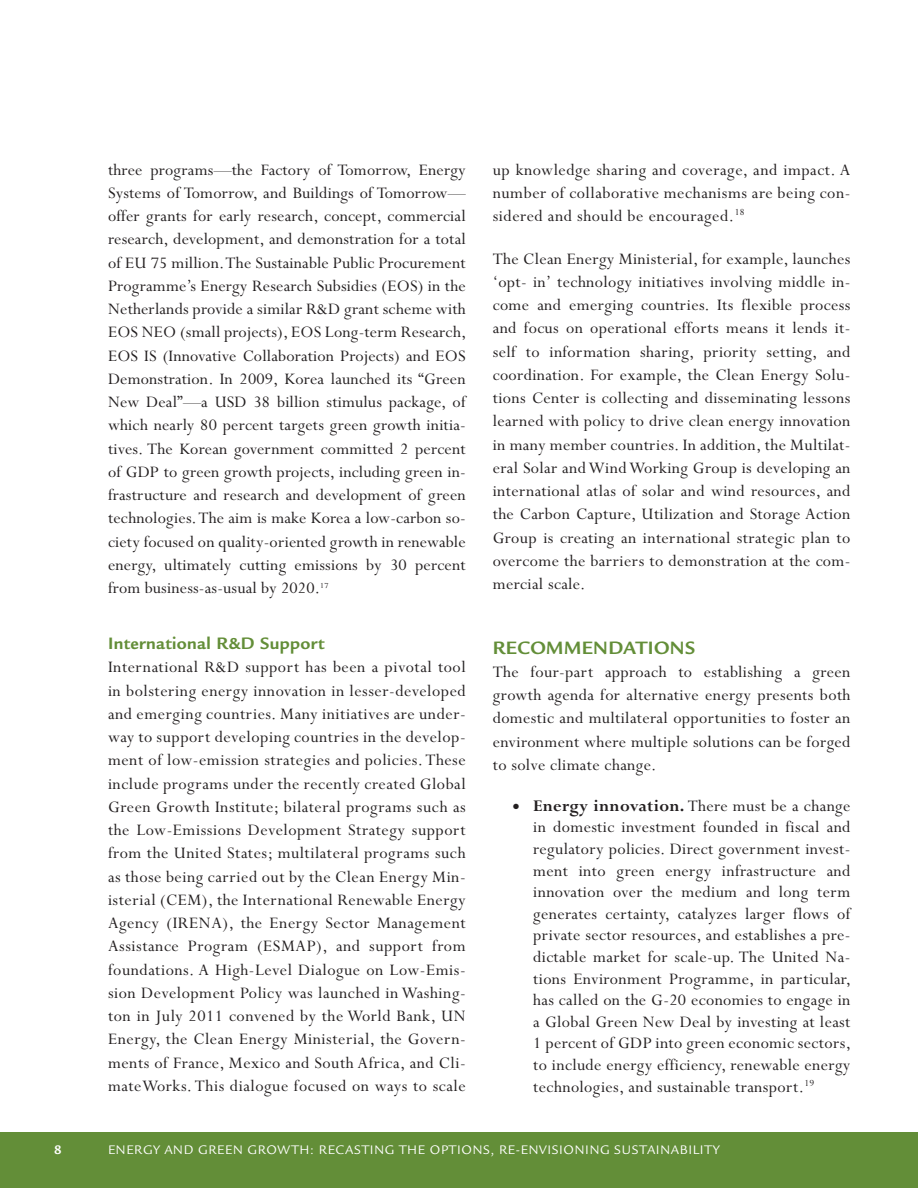
<style>
.page{position:relative;width:918px;height:1188px;background:#fff}
.page>*{position:absolute;margin:0;border:0;box-sizing:border-box;transform-origin:0 0}
._1{font:700 19.5px "Legacy Sans";letter-spacing:.02em;color:#638e38}
.Text{font:18px/23.2px "Perpetua";letter-spacing:.02em;color:#231f20;text-align:justify}
.Bulleted_List{font:18px/21.6px "Perpetua";letter-spacing:.02em;color:#231f20;text-align:justify}
._2{font:700 18px "Legacy Sans";letter-spacing:.02em;color:#638e38}
.t1{font:13.5px "Legacy Sans";letter-spacing:.05em;color:#fff}
.t2{font:700 13.5px "Legacy Sans";color:#fff}
.s1{font-weight:700}
</style>
<div class="page">
<div style="left:0;top:1132px;width:918px;height:56px;background:#638e38"></div>
<p class="Text" style="left:108px;top:158px;width:360px">three programs—the Factory of Tomorrow, Energy Systems of Tomorrow, and Buildings of Tomorrow— offer grants for early research, concept, commercial research, development, and demonstration for a total of EU 75 million. The Sustainable Public Procurement Programme’s Energy Research Subsidies (EOS) in the Netherlands provide a similar R&amp;D grant scheme with EOS NEO (small projects), EOS Long-term Research, EOS IS (Innovative Collaboration Projects) and EOS Demonstration. In 2009, Korea launched its “Green New Deal”—a USD 38 billion stimulus package, of which nearly 80 percent targets green growth initia&shy;tives. The Korean government committed 2 percent of GDP to green growth projects, including green in&shy;frastructure and research and development of green technologies. The aim is make Korea a low-carbon so&shy;ciety focused on quality-oriented growth in renewable energy, ultimately cutting emissions by 30 percent from business-as-usual by 2020.<sup>17</sup></p>
<p class="_2" style="left:108px;top:633px;width:218px">International R&amp;D Support</p>
<p class="Text" style="left:108px;top:656px;width:359px">International R&amp;D support has been a pivotal tool in bolstering energy innovation in lesser-developed and emerging countries. Many initiatives are under&shy;way to support developing countries in the develop&shy;ment of low-emission strategies and policies. These include programs under the recently created Global Green Growth Institute; bilateral programs such as the Low-Emissions Development Strategy support from the United States; multilateral programs such as those being carried out by the Clean Energy Min&shy;isterial (CEM), the International Renewable Energy Agency (IRENA), the Energy Sector Management Assistance Program (ESMAP), and support from foundations. A High-Level Dialogue on Low-Emis&shy;sion Development Policy was launched in Washing&shy;ton in July 2011 convened by the World Bank, UN Energy, the Clean Energy Ministerial, the Govern&shy;ments of France, Mexico and South Africa, and Cli&shy;mateWorks. This dialogue focused on ways to scale</p>
<p class="Text" style="left:493px;top:158px;width:359px">up knowledge sharing and coverage, and impact. A number of collaborative mechanisms are being con&shy;sidered and should be encouraged.<sup>18</sup></p>
<p class="Text" style="left:493px;top:248px;width:359px">The Clean Energy Ministerial, for example, launches ‘opt- in’ technology initiatives involving middle in&shy;come and emerging countries. Its flexible process and focus on operational efforts means it lends it&shy;self to information sharing, priority setting, and coordination. For example, the Clean Energy Solu&shy;tions Center is collecting and disseminating lessons learned with policy to drive clean energy innovation in many member countries. In addition, the Multilat&shy;eral Solar and Wind Working Group is developing an international atlas of solar and wind resources, and the Carbon Capture, Utilization and Storage Action Group is creating an international strategic plan to overcome the barriers to demonstration at the com&shy;mercial scale.</p>
<p class="_1" style="left:493px;top:636px;width:204px">RECOMMENDATIONS</p>
<p class="Text" style="left:493px;top:661px;width:359px">The four-part approach to establishing a green growth agenda for alternative energy presents both domestic and multilateral opportunities to foster an environment where multiple solutions can be forged to solve climate change.</p>
<p class="Bulleted_List" style="left:533px;top:795px;width:319px;text-indent:-20px">● <span class="s1">Energy innovation.</span> There must be a change in domestic investment founded in fiscal and regulatory policies. Direct government invest&shy;ment into green energy infrastructure and innovation over the medium and long term generates certainty, catalyzes larger flows of private sector resources, and establishes a pre&shy;dictable market for scale-up. The United Na&shy;tions Environment Programme, in particular, has called on the G-20 economies to engage in a Global Green New Deal by investing at least 1 percent of GDP into green economic sectors, to include energy efficiency, renewable energy technologies, and sustainable transport.<sup>19</sup></p>
<p class="t2" style="left:54px;top:1142px;width:9px">8</p>
<p class="t1" style="left:108px;top:1142px;width:613px">ENERGY AND GREEN GROWTH: RECASTING THE OPTIONS, RE-ENVISIONING SUSTAINABILITY</p>
</div>
